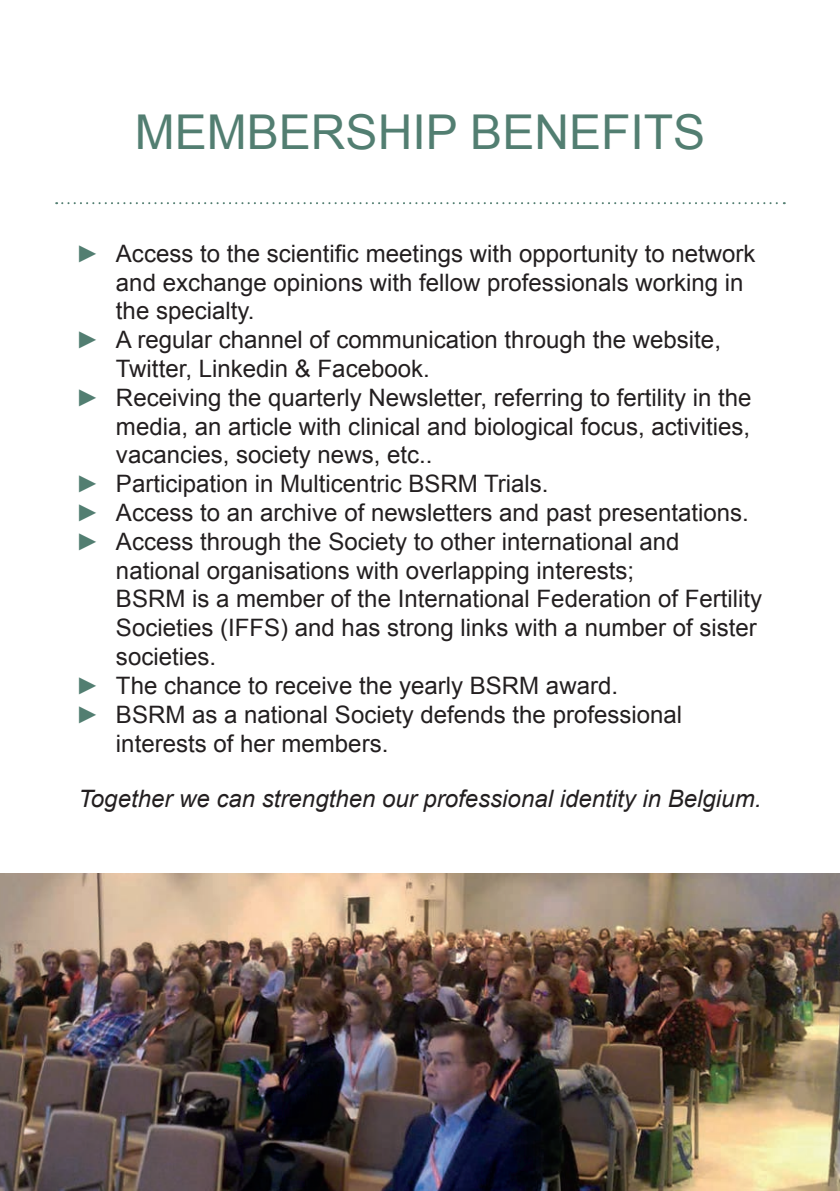
<style>
.page{position:relative;width:840px;height:1191px;background:#fff}
.page>*{position:absolute;margin:0;border:0;box-sizing:border-box;transform-origin:0 0}
.t1{font:48px "Arial";color:#527e71}
.t2{font:24px "Arial";color:#231f20}
.t3{font:italic 24px "Arial";color:#231f20}
.s1{color:#527e71}
</style>
<div class="page">
<svg style="left:56px;top:202px;width:728px;height:2px"></svg>
<img style="left:0;top:874px;width:839px;height:317px">
<h1 class="t1" style="left:135px;top:101px;width:571px">MEMBERSHIP BENEFITS</h1>
<p class="t2" style="left:76px;top:238px;width:680px"><span class="s1">►</span> Access to the scientific meetings with opportunity to network</p>
<p class="t2" style="left:116px;top:266px;width:628px">and exchange opinions with fellow professionals working in</p>
<p class="t2" style="left:116px;top:295px;width:140px">the specialty.</p>
<p class="t2" style="left:76px;top:324px;width:646px"><span class="s1">►</span> A regular channel of communication through the website,</p>
<p class="t2" style="left:116px;top:353px;width:315px">Twitter, Linkedin &amp; Facebook.</p>
<p class="t2" style="left:76px;top:382px;width:676px"><span class="s1">►</span> Receiving the quarterly Newsletter, referring to fertility in the</p>
<p class="t2" style="left:116px;top:410px;width:635px">media, an article with clinical and biological focus, activities,</p>
<p class="t2" style="left:116px;top:439px;width:318px">vacancies, society news, etc..</p>
<p class="t2" style="left:76px;top:468px;width:474px"><span class="s1">►</span> Participation in Multicentric BSRM Trials.</p>
<p class="t2" style="left:76px;top:497px;width:674px"><span class="s1">►</span> Access to an archive of newsletters and past presentations.</p>
<p class="t2" style="left:76px;top:526px;width:604px"><span class="s1">►</span> Access through the Society to other international and</p>
<p class="t2" style="left:116px;top:554px;width:519px">national organisations with overlapping interests;</p>
<p class="t2" style="left:116px;top:583px;width:647px">BSRM is a member of the International Federation of Fertility</p>
<p class="t2" style="left:116px;top:612px;width:642px">Societies (IFFS) and has strong links with a number of sister</p>
<p class="t2" style="left:116px;top:641px;width:102px">societies.</p>
<p class="t2" style="left:76px;top:670px;width:543px"><span class="s1">►</span> The chance to receive the yearly BSRM award.</p>
<p class="t2" style="left:76px;top:698px;width:607px"><span class="s1">►</span> BSRM as a national Society defends the professional</p>
<p class="t2" style="left:116px;top:727px;width:274px">interests of her members.</p>
<p class="t3" style="left:78px;top:783px;width:684px">Together we can strengthen our professional identity in Belgium.</p>
</div>
